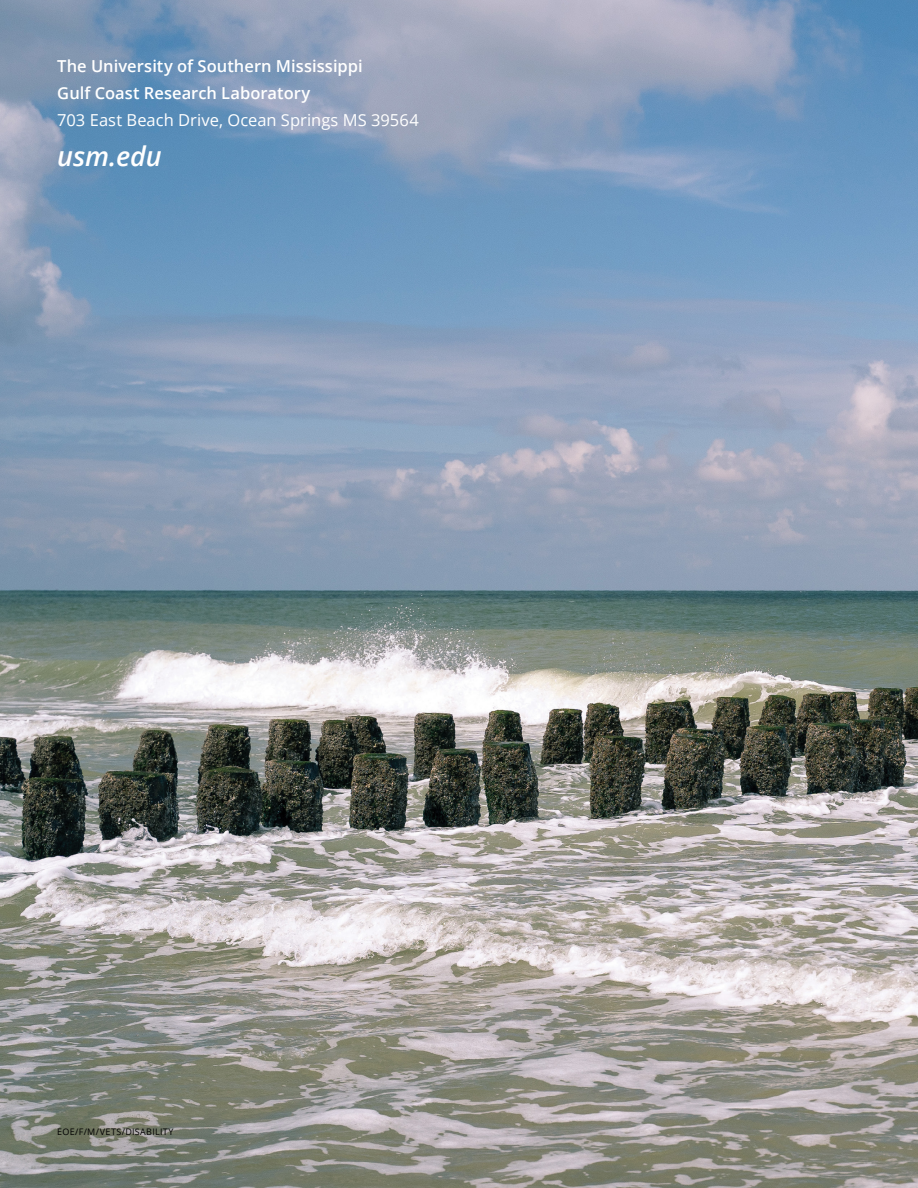
<style>
.page{position:relative;width:918px;height:1188px;background:#fff}
.page>*{position:absolute;margin:0;border:0;box-sizing:border-box;transform-origin:0 0}
.t1{font:italic 600 27px "Open Sans";letter-spacing:-.005em;color:#fff}
.t2{font:600 16.5px/27px "Open Sans";color:#fff}
.t3{font:16.5px "Open Sans";color:#fff}
.t4{font:9px "Open Sans";letter-spacing:.035em;color:#000}
</style>
<div class="page">
<img style="left:0;top:0;width:918px;height:1188px">
<p class="t2" style="left:57px;top:52px;width:307px">The University of Southern Mississippi<br>Gulf Coast Research Laboratory</p>
<p class="t3" style="left:57px;top:108px;width:363px">703 East Beach Drive, Ocean Springs MS 39564</p>
<h1 class="t1" style="left:57px;top:137px;width:106px">usm.edu</h1>
<p class="t4" style="left:57px;top:1126px;width:118px">EOE/F/M/VETS/DISABILITY</p>
</div>
